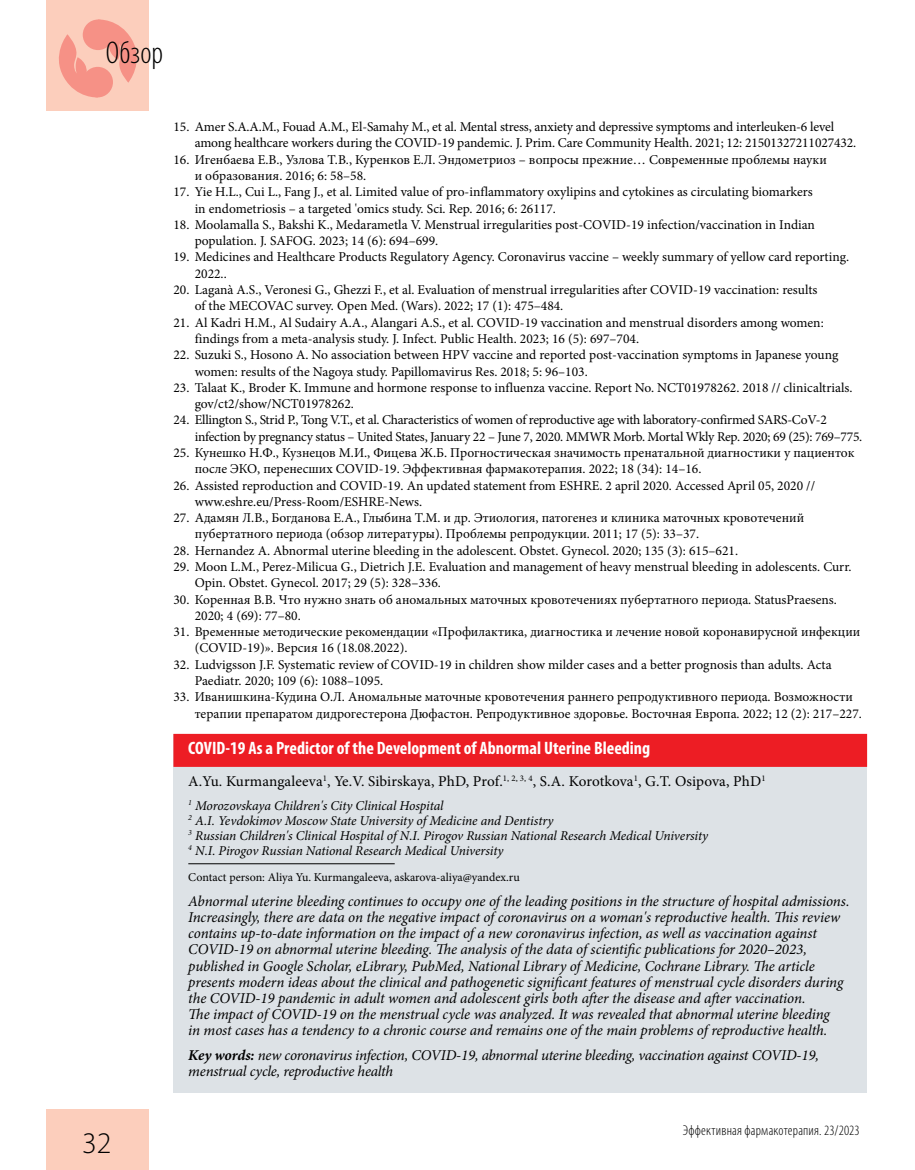
<style>
.page{position:relative;width:915px;height:1170px;background:#fff}
.page>*{position:absolute;margin:0;border:0;box-sizing:border-box;transform-origin:0 0}
.t1{font:300 condensed 31.5px "Myriad Pro";letter-spacing:.005em;color:#000}
.t2{font:300 30px "Myriad Pro";color:#000}
.t3{font:700 condensed 18px "Myriad Pro";color:#fff}
.t4{font:italic 15px/16.2px "Minion Pro";letter-spacing:-.01em;color:#000}
.t5{font:15px "Minion Pro";letter-spacing:.005em;color:#000}
.t6{font:300 condensed 14.25px "Myriad Pro";letter-spacing:.015em;color:#000}
.t7{font:13.5px/16.4px "Minion Pro";color:#000}
.t8{font:italic 13.5px/15px "Minion Pro";letter-spacing:-.01em;color:#000}
.t9{font:13.5px/16.4px "Minion Pro";letter-spacing:-.02em;color:#000}
.t10{font:12px "Minion Pro";color:#000}
.s1{font-weight:700}
</style>
<div class="page">
<div style="left:47px;top:0;width:102px;height:111px;background:#fccebc"></div>
<div style="left:47px;top:1108px;width:102px;height:61px;background:#fccebc"></div>
<svg style="left:59px;top:19px;width:78px;height:79px"></svg>
<div style="left:173px;top:733px;width:693px;height:358px;background:#dde2e6"></div>
<div style="left:173px;top:733px;width:693px;height:33px;background:#ed1d24"></div>
<hr style="left:188px;top:863px;width:206px;height:1px;background:#000">
<h1 class="t1" style="left:106px;top:34px;width:59px">Обзор</h1>
<h2 class="t2" style="left:82px;top:1126px;width:31px">32</h2>
<p class="t7" style="left:195px;top:119px;width:662px;text-indent:-21px">15. Amer S.A.A.M., Fouad A.M., El-Samahy M., et al. Mental stress, anxiety and depressive symptoms and interleuken-6 level among healthcare workers during the COVID-19 pandemic. J. Prim. Care Community Health. 2021; 12: 21501327211027432.</p>
<p class="t7" style="left:195px;top:151px;width:633px;text-indent:-21px">16. Игенбаева Е.В., Узлова Т.В., Куренков Е.Л. Эндометриоз – вопросы прежние… Современные проблемы науки и образования. 2016; 6: 58–58.</p>
<p class="t7" style="left:195px;top:184px;width:619px;text-indent:-21px">17. Yie H.L., Cui L., Fang J., et al. Limited value of pro-inflammatory oxylipins and cytokines as circulating biomarkers in endometriosis – a targeted 'omics study. Sci. Rep. 2016; 6: 26117.</p>
<p class="t7" style="left:195px;top:216px;width:621px;text-indent:-21px">18. Moolamalla S., Bakshi K., Medarametla V. Menstrual irregularities post-COVID-19 infection/vaccination in Indian population. J. SAFOG. 2023; 14 (6): 694–699.</p>
<p class="t7" style="left:195px;top:249px;width:655px;text-indent:-21px">19. Medicines and Healthcare Products Regulatory Agency. Coronavirus vaccine – weekly summary of yellow card reporting.<br>2022..</p>
<p class="t7" style="left:195px;top:281px;width:624px;text-indent:-21px">20. Laganà A.S., Veronesi G., Ghezzi F., et al. Evaluation of menstrual irregularities after COVID-19 vaccination: results of the MECOVAC survey. Open Med. (Wars). 2022; 17 (1): 475–484.</p>
<p class="t7" style="left:195px;top:314px;width:630px;text-indent:-21px">21. Al Kadri H.M., Al Sudairy A.A., Alangari A.S., et al. COVID-19 vaccination and menstrual disorders among women: findings from a meta-analysis study. J. Infect. Public Health. 2023; 16 (5): 697–704.</p>
<p class="t7" style="left:195px;top:347px;width:645px;text-indent:-21px">22. Suzuki S., Hosono A. No association between HPV vaccine and reported post-vaccination symptoms in Japanese young women: results of the Nagoya study. Papillomavirus Res. 2018; 5: 96–103.</p>
<p class="t7" style="left:195px;top:379px;width:659px;text-indent:-21px">23. Talaat K., Broder K. Immune and hormone response to influenza vaccine. Report No. NCT01978262. 2018 // clinicaltrials. gov/ct2/show/NCT01978262.</p>
<p class="t9" style="left:195px;top:412px;width:669px;text-indent:-21px">24. Ellington S., Strid P., Tong V.T., et al. Characteristics of women of reproductive age with laboratory-confirmed SARS-CoV-2 infection by pregnancy status – United States, January 22 – June 7, 2020. MMWR Morb. Mortal Wkly Rep. 2020; 69 (25): 769–775.</p>
<p class="t7" style="left:195px;top:444px;width:661px;text-indent:-21px">25. Кунешко Н.Ф., Кузнецов М.И., Фицева Ж.Б. Прогностическая значимость пренатальной диагностики у пациенток после ЭКО, перенесших COVID-19. Эффективная фармакотерапия. 2022; 18 (34): 14–16.</p>
<p class="t7" style="left:195px;top:477px;width:621px;text-indent:-21px">26. Assisted reproduction and COVID-19. An updated statement from ESHRE. 2 april 2020. Accessed April 05, 2020 // www.eshre.eu/Press-Room/ESHRE-News.</p>
<p class="t7" style="left:195px;top:509px;width:610px;text-indent:-21px">27. Адамян Л.В., Богданова Е.А., Глыбина Т.М. и др. Этиология, патогенез и клиника маточных кровотечений пубертатного периода (обзор литературы). Проблемы репродукции. 2011; 17 (5): 33–37.</p>
<p class="t7" style="left:173px;top:542px;width:566px">28. Hernandez A. Abnormal uterine bleeding in the adolescent. Obstet. Gynecol. 2020; 135 (3): 615–621.</p>
<p class="t7" style="left:195px;top:558px;width:658px;text-indent:-21px">29. Moon L.M., Perez-Milicua G., Dietrich J.E. Evaluation and management of heavy menstrual bleeding in adolescents. Curr.<br>Opin. Obstet. Gynecol. 2017; 29 (5): 328–336.</p>
<p class="t7" style="left:195px;top:591px;width:643px;text-indent:-21px">30. Коренная В.В. Что нужно знать об аномальных маточных кровотечениях пубертатного периода. StatusPraesens.<br>2020; 4 (69): 77–80.</p>
<p class="t7" style="left:195px;top:623px;width:667px;text-indent:-21px">31. Временные методические рекомендации «Профилактика, диагностика и лечение новой коронавирусной инфекции (COVID-19)». Версия 16 (18.08.2022).</p>
<p class="t7" style="left:195px;top:656px;width:638px;text-indent:-21px">32. Ludvigsson J.F. Systematic review of COVID‐19 in children show milder cases and a better prognosis than adults. Acta<br>Paediatr. 2020; 109 (6): 1088–1095.</p>
<p class="t7" style="left:195px;top:688px;width:668px;text-indent:-21px">33. Иванишкина-Кудина О.Л. Аномальные маточные кровотечения раннего репродуктивного периода. Возможности терапии препаратом дидрогестерона Дюфастон. Репродуктивное здоровье. Восточная Европа. 2022; 12 (2): 217–227.</p>
<h3 class="t3" style="left:188px;top:736px;width:463px">COVID-19 As a Predictor of the Development of Abnormal Uterine Bleeding</h3>
<p class="t5" style="left:188px;top:771px;width:578px">A.Yu. Kurmangaleeva<sup>1</sup>, Ye.V. Sibirskaya, PhD, Prof.<sup>1,</sup> <sup>2,</sup> <sup>3,</sup> <sup>4</sup>, S.A. Korotkova<sup>1</sup>, G.T. Osipova, PhD<sup>1</sup></p>
<p class="t8" style="left:188px;top:797px;width:521px"><sup>1</sup> Morozovskaya Children's City Clinical Hospital<br><sup>2</sup> A.I. Yevdokimov Moscow State University of Medicine and Dentistry<br><sup>3</sup> Russian Children's Clinical Hospital of N.I. Pirogov Russian National Research Medical University <sup>4</sup> N.I. Pirogov Russian National Research Medical University</p>
<p class="t10" style="left:188px;top:869px;width:333px">Contact person: Aliya Yu. Kurmangaleeva, askarova-aliya@yandex.ru</p>
<p class="t4" style="left:188px;top:892px;width:662px">Abnormal uterine bleeding continues to occupy one of the leading positions in the structure of hospital admissions.<br>Increasingly, there are data on the negative impact of coronavirus on a woman's reproductive health. This review contains up-to-date information on the impact of a new coronavirus infection, as well as vaccination against COVID-19 on abnormal uterine bleeding. The analysis of the data of scientific publications for 2020–2023, published in Google Scholar, eLibrary, PubMed, National Library of Medicine, Cochrane Library. The article presents modern ideas about the clinical and pathogenetic significant features of menstrual cycle disorders during the COVID-19 pandemic in adult women and adolescent girls both after the disease and after vaccination.<br>The impact of COVID-19 on the menstrual cycle was analyzed. It was revealed that abnormal uterine bleeding<br>in most cases has a tendency to a chronic course and remains one of the main problems of reproductive health.</p>
<p class="t4" style="left:188px;top:1047px;width:632px"><span class="s1">Key words:</span> new coronavirus infection, COVID-19, abnormal uterine bleeding, vaccination against COVID-19, menstrual cycle, reproductive health</p>
<p class="t6" style="left:682px;top:1121px;width:178px">Эффективная фармакотерапия. 23/2023</p>
</div>
